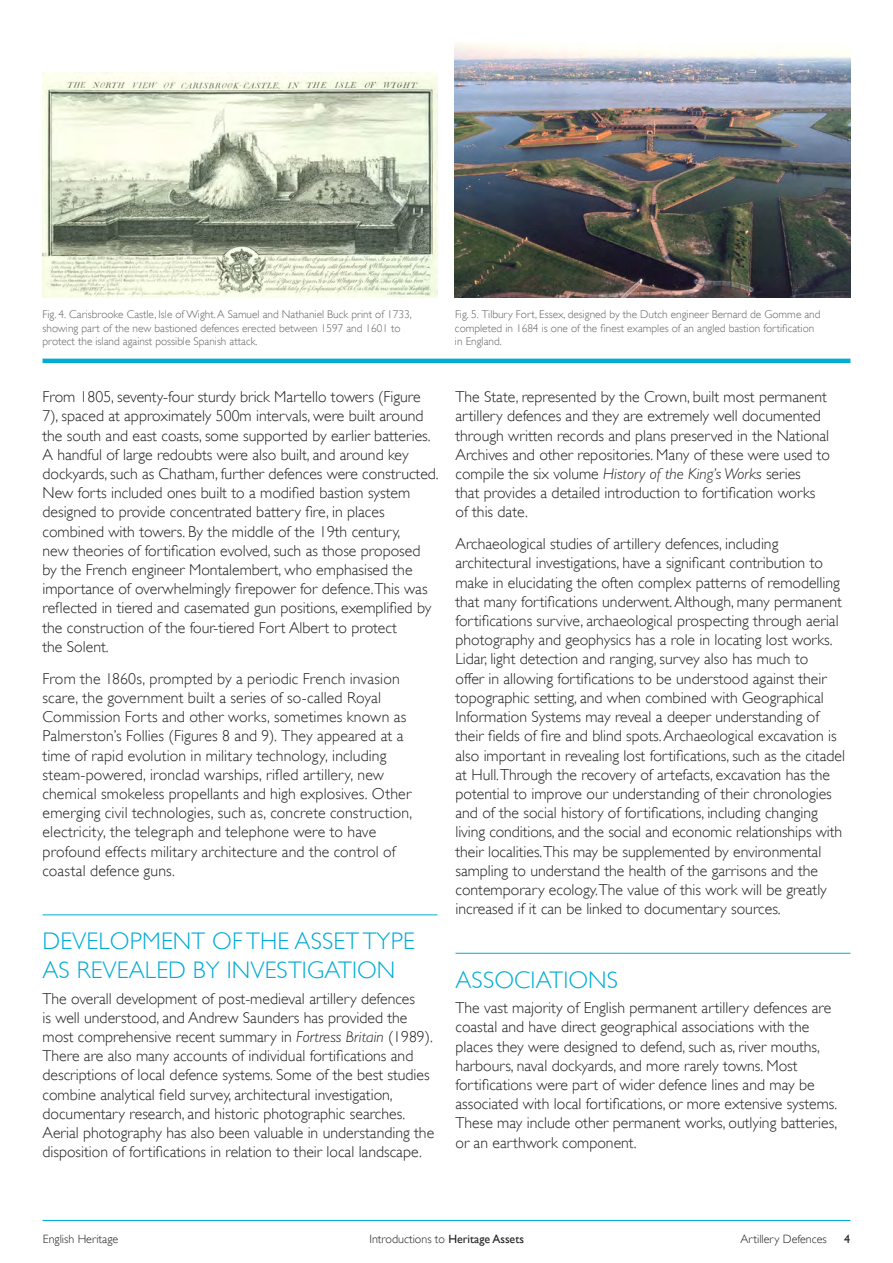
<style>
.page{position:relative;width:893px;height:1263px;background:#fff}
.page>*{position:absolute;margin:0;border:0;box-sizing:border-box;transform-origin:0 0}
.Body_Copy_HEADER{font:300 24px/28.8px "Gill Sans";letter-spacing:.005em;color:#02acd4}
.Body_copy{font:300 15.75px/19.2px "Gill Sans";color:#231f20}
.t1{font:300 12px "Gill Sans";color:#231f20}
.t2{font:12px "Gill Sans";color:#231f20}
.Image_Captions{font:300 11.25px/13.5px "Gill Sans";color:#636366}
.s1{font-family:"Gill Sans CE";font-style:italic}
.s2{font-weight:400}
</style>
<div class="page">
<hr style="left:43px;top:1220px;width:807px;height:1px;background:#02acd4">
<hr style="left:43px;top:359px;width:807px;height:4px;background:#02acd4">
<hr style="left:43px;top:914px;width:394px;height:1px;background:#02acd4">
<hr style="left:455px;top:953px;width:395px;height:1px;background:#02acd4">
<img style="left:43px;top:73px;width:395px;height:225px">
<img style="left:455px;top:43px;width:395px;height:255px">
<p class="Image_Captions" style="left:43px;top:307px;width:371px">Fig. 4. Carisbrooke Castle, Isle of Wight. A Samuel and Nathaniel Buck print of 1733, showing part of the new bastioned defences erected between 1597 and 1601 to protect the island against possible Spanish attack.</p>
<p class="Image_Captions" style="left:455px;top:307px;width:367px">Fig. 5. Tilbury Fort, Essex, designed by the Dutch engineer Bernard de Gomme and completed in 1684 is one of the finest examples of an angled bastion fortification</p>
<p class="Image_Captions" style="left:455px;top:334px;width:48px">in England.</p>
<p class="Body_copy" style="left:43px;top:387px;width:398px">From 1805, seventy-four sturdy brick Martello towers (Figure 7), spaced at approximately 500m intervals, were built around the south and east coasts, some supported by earlier batteries.<br>A handful of large redoubts were also built, and around key dockyards, such as Chatham, further defences were constructed.<br>New forts included ones built to a modified bastion system designed to provide concentrated battery fire, in places combined with towers. By the middle of the 19th century,<br>new theories of fortification evolved, such as those proposed<br>by the French engineer Montalembert, who emphasised the importance of overwhelmingly firepower for defence.This was reflected in tiered and casemated gun positions, exemplified by the construction of the four-tiered Fort Albert to protect<br>the Solent.</p>
<p class="Body_copy" style="left:43px;top:669px;width:371px">From the 1860s, prompted by a periodic French invasion scare, the government built a series of so-called Royal Commission Forts and other works, sometimes known as Palmerston’s Follies (Figures 8 and 9). They appeared at a time of rapid evolution in military technology, including steam-powered, ironclad warships, rifled artillery, new chemical smokeless propellants and high explosives. Other emerging civil technologies, such as, concrete construction, electricity, the telegraph and telephone were to have profound effects military architecture and the control of coastal defence guns.</p>
<h2 class="Body_Copy_HEADER" style="left:43px;top:927px;width:374px">DEVELOPMENT OF THE ASSET TYPE<br>AS REVEALED BY INVESTIGATION</h2>
<p class="Body_copy" style="left:43px;top:989px;width:393px">The overall development of post-medieval artillery defences<br>is well understood, and Andrew Saunders has provided the most comprehensive recent summary in <span class="s1">Fortress Britain</span> (1989).<br>There are also many accounts of individual fortifications and descriptions of local defence systems. Some of the best studies combine analytical field survey, architectural investigation, documentary research, and historic photographic searches.<br>Aerial photography has also been valuable in understanding the disposition of fortifications in relation to their local landscape.</p>
<p class="Body_copy" style="left:455px;top:387px;width:376px">The State, represented by the Crown, built most permanent artillery defences and they are extremely well documented through written records and plans preserved in the National Archives and other repositories. Many of these were used to compile the six volume <span class="s1">History of the King’s Works</span> series<br>that provides a detailed introduction to fortification works of this date.</p>
<p class="Body_copy" style="left:455px;top:534px;width:391px">Archaeological studies of artillery defences, including architectural investigations, have a significant contribution to make in elucidating the often complex patterns of remodelling that many fortifications underwent. Although, many permanent fortifications survive, archaeological prospecting through aerial photography and geophysics has a role in locating lost works.<br>Lidar, light detection and ranging, survey also has much to<br>offer in allowing fortifications to be understood against their topographic setting, and when combined with Geographical Information Systems may reveal a deeper understanding of their fields of fire and blind spots. Archaeological excavation is also important in revealing lost fortifications, such as the citadel at Hull.Through the recovery of artefacts, excavation has the potential to improve our understanding of their chronologies and of the social history of fortifications, including changing living conditions, and the social and economic relationships with their localities.This may be supplemented by environmental sampling to understand the health of the garrisons and the contemporary ecology.The value of this work will be greatly increased if it can be linked to documentary sources.</p>
<h2 class="Body_Copy_HEADER" style="left:455px;top:965px;width:164px">ASSOCIATIONS</h2>
<p class="Body_copy" style="left:455px;top:998px;width:383px">The vast majority of English permanent artillery defences are coastal and have direct geographical associations with the places they were designed to defend, such as, river mouths, harbours, naval dockyards, and more rarely towns. Most fortifications were part of wider defence lines and may be associated with local fortifications, or more extensive systems.<br>These may include other permanent works, outlying batteries, or an earthwork component.</p>
<p class="t1" style="left:43px;top:1232px;width:77px">English Heritage</p>
<p class="t1" style="left:370px;top:1232px;width:156px">Introductions to <span class="s2">Heritage Assets</span></p>
<p class="t1" style="left:740px;top:1232px;width:88px">Artillery Defences</p>
<p class="t2" style="left:844px;top:1231px;width:7px">4</p>
</div>
